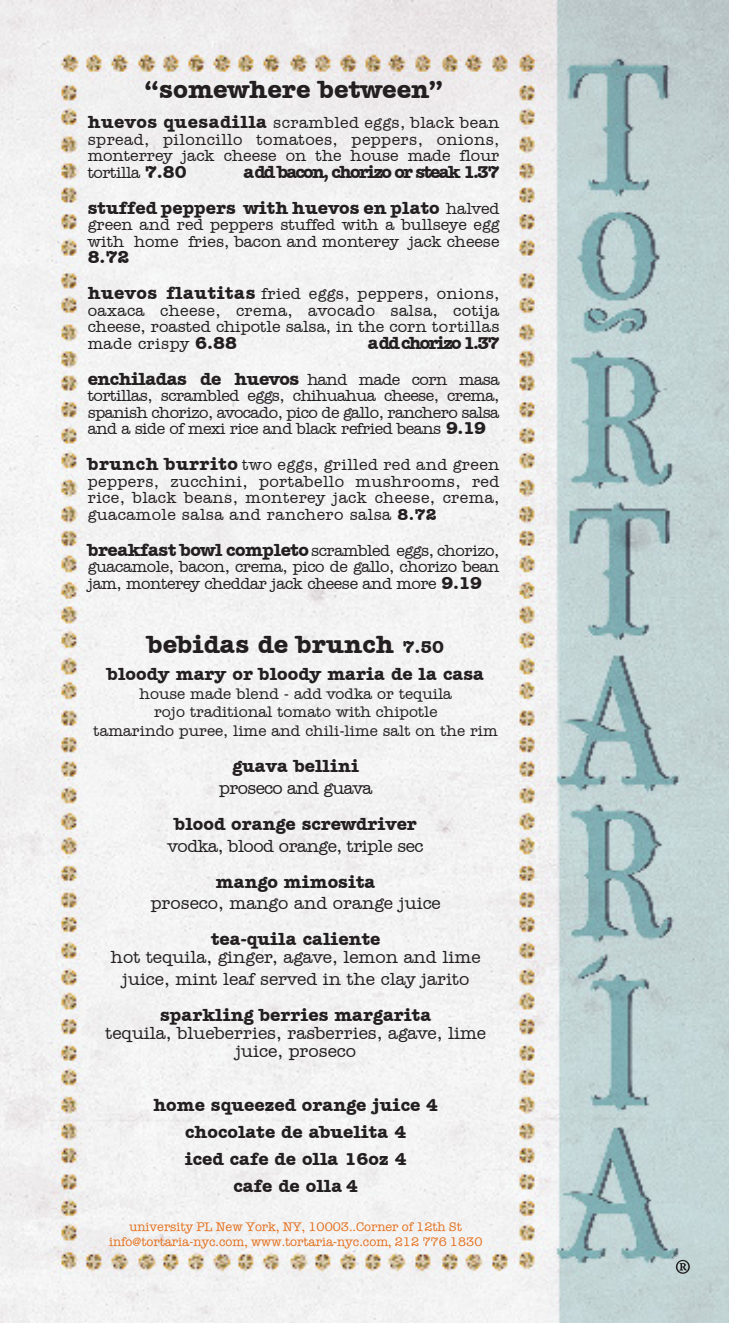
<style>
.page{position:relative;width:729px;height:1323px;background:#fff}
.page>*{position:absolute;margin:0;border:0;box-sizing:border-box;transform-origin:0 0}
.t1{font:54px "Minion Pro";color:#231f20}
.t2{font:700 25.5px "Amer Typewriter IT Cby BT";color:#231f20}
.t3{font:700 18px/27px "Amer Typewriter IT Cby BT";color:#231f20;text-align:center}
.t4{font:500 18px/21.6px "Amer Typewriter IT Cby BT";color:#231f20;text-align:center}
.t5{font:700 18px "Amer Typewriter IT Cby BT";letter-spacing:-.1em;color:#231f20}
.t6{font:700 18px "Amer Typewriter IT Cby BT";letter-spacing:-.03em;color:#231f20}
.t7{font:500 18px "Amer Typewriter IT Cby BT";letter-spacing:-.025em;color:#231f20}
.t8{font:500 18px "Amer Typewriter IT Cby BT";letter-spacing:-.035em;color:#231f20}
.t9{font:500 16.5px/16.5px "Amer Typewriter IT Cby BT";color:#231f20;text-align:justify}
.t10{font:500 15.75px "Amer Typewriter IT Cby BT";color:#231f20}
.t11{font:12.75px "American Typewriter";color:#e4701e}
.s1{font-weight:700;font-size:18px}
.s2{font-weight:500;font-size:16.5px}
.s3{font-weight:700}
.s4{font-size:18px}
</style>
<div class="page">
<img style="left:0;top:0;width:729px;height:1323px">
<p class="t2" style="left:144px;top:73px;width:301px">“somewhere between”</p>
<p class="t9" style="left:88px;top:114px;width:413px"><span class="s1">huevos quesadilla</span> scrambled eggs, black bean spread, piloncillo tomatoes, peppers, onions, monterrey jack cheese on the house made flour tortilla <span class="s1">7.80</span></p>
<p class="t5" style="left:243px;top:160px;width:257px">add bacon, chorizo or steak 1.37</p>
<p class="t3" style="left:88px;top:194px;width:413px">stuffed peppers with huevos en plato <span class="s2">halved</span></p>
<p class="t9" style="left:88px;top:216px;width:413px">green and red peppers stuffed with a bullseye egg with home fries, bacon and monterey jack cheese</p>
<p class="t3" style="left:88px;top:243px;width:43px">8.72</p>
<p class="t9" style="left:88px;top:285px;width:413px"><span class="s1">huevos flautitas</span> fried eggs, peppers, onions, oaxaca cheese, crema, avocado salsa, cotija cheese, roasted chipotle salsa, in the corn tortillas made crispy <span class="s1">6.88</span></p>
<p class="t5" style="left:368px;top:331px;width:133px">add chorizo 1.37</p>
<p class="t6" style="left:88px;top:367px;width:413px">enchiladas de huevos <span class="s2">hand made corn masa</span></p>
<p class="t9" style="left:88px;top:387px;width:413px">tortillas, scrambled eggs, chihuahua cheese, crema, spanish chorizo, avocado, pico de gallo, ranchero salsa and a side of mexi rice and black refried beans <span class="s1">9.19</span></p>
<p class="t9" style="left:88px;top:456px;width:413px"><span class="s1">brunch burrito</span> two eggs, grilled red and green peppers, zucchini, portabello mushrooms, red rice, black beans, monterey jack cheese, crema, guacamole salsa and ranchero salsa <span class="s3">8.72</span></p>
<p class="t9" style="left:88px;top:542px;width:413px"><span class="s1">breakfast bowl completo</span>scrambled eggs, chorizo, guacamole, bacon, crema, pico de gallo, chorizo bean jam, monterey cheddar jack cheese and more <span class="s1">9.19</span></p>
<p class="t2" style="left:147px;top:628px;width:298px">bebidas de brunch <span class="s4">7.50</span></p>
<p class="t3" style="left:107px;top:660px;width:378px">bloody mary or bloody maria de la casa</p>
<p class="t10" style="left:140px;top:684px;width:314px">house made blend - add vodka or tequila</p>
<p class="t10" style="left:154px;top:703px;width:285px">rojo traditional tomato with chipotle</p>
<p class="t10" style="left:94px;top:721px;width:406px">tamarindo puree, lime and chili-lime salt on the rim</p>
<p class="t3" style="left:232px;top:752px;width:128px">guava bellini</p>
<p class="t8" style="left:219px;top:777px;width:155px">proseco and guava</p>
<p class="t3" style="left:175px;top:810px;width:244px">blood orange screwdriver</p>
<p class="t7" style="left:168px;top:835px;width:257px">vodka, blood orange, triple sec</p>
<p class="t3" style="left:216px;top:867px;width:161px">mango mimosita</p>
<p class="t4" style="left:151px;top:892px;width:292px">proseco, mango and orange juice</p>
<p class="t3" style="left:211px;top:925px;width:171px">tea-quila caliente</p>
<p class="t4" style="left:111px;top:946px;width:371px">hot tequila, ginger, agave, lemon and lime juice, mint leaf served in the clay jarito</p>
<p class="t3" style="left:160px;top:1001px;width:273px">sparkling berries margarita</p>
<p class="t4" style="left:105px;top:1023px;width:382px;line-height:18px">tequila, blueberries, rasberries, agave, lime juice, proseco</p>
<p class="t3" style="left:153px;top:1091px;width:286px">home squeezed orange juice 4 chocolate de abuelita 4</p>
<p class="t3" style="left:185px;top:1145px;width:223px">iced cafe de olla 16oz 4</p>
<p class="t3" style="left:234px;top:1172px;width:126px">cafe de olla 4</p>
<p class="t11" style="left:130px;top:1217px;width:334px">university PL New York, NY, 10003..Corner of 12th St</p>
<p class="t11" style="left:109px;top:1232px;width:375px">info@tortaria-nyc.com, www.tortaria-nyc.com, 212 776 1830</p>
<p class="t1" style="left:674px;top:1242px;width:19px">®</p>
</div>
